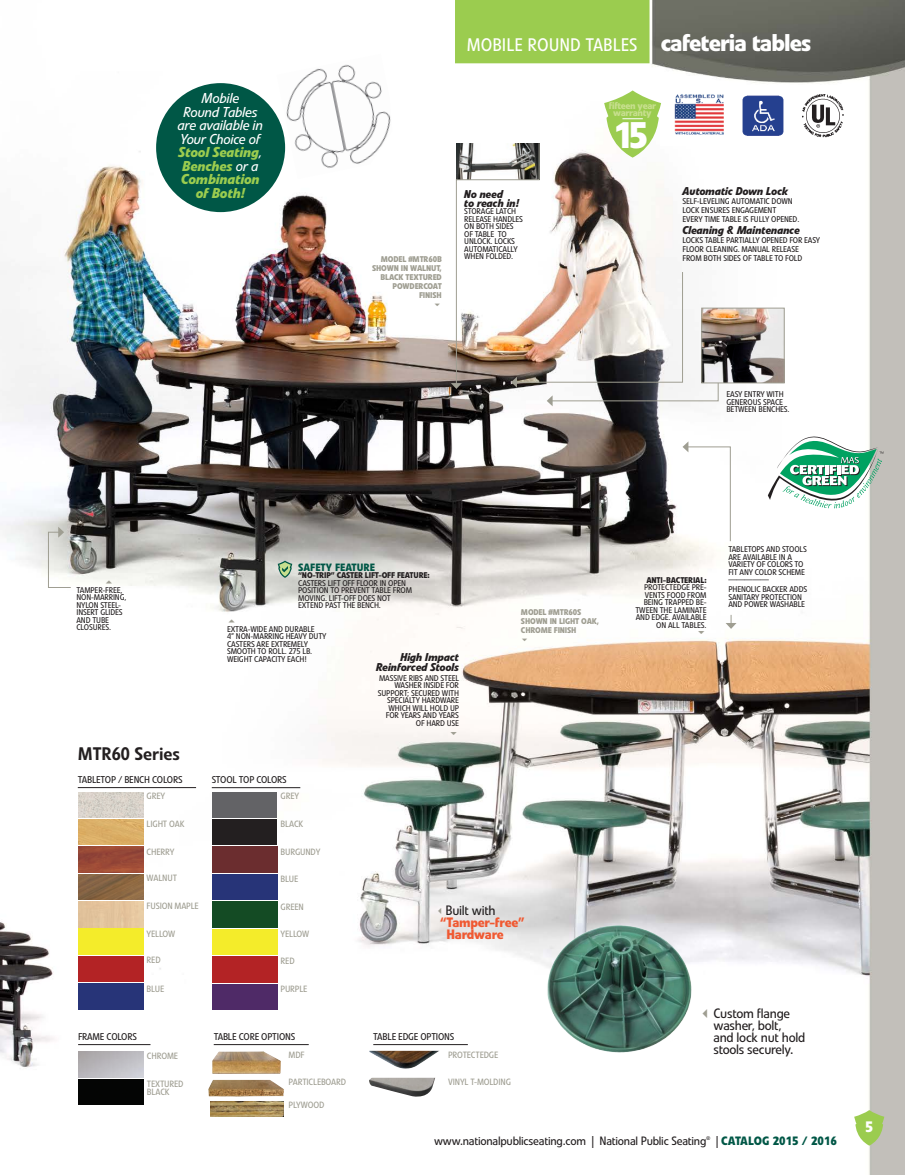
<style>
.page{position:relative;width:905px;height:1175px;background:#fff}
.page>*{position:absolute;margin:0;border:0;box-sizing:border-box;transform-origin:0 0}
.t1{font:700 36.6px "Linotype Veto";color:#fff}
.t2{font:700 24px "Linotype Veto";letter-spacing:-.04em;color:#fff}
.t3{font:18px "Linotype Veto";color:#fff}
.t4{font:500 18px "Linotype Veto";color:#231f20}
.t5{font:700 15px "Linotype Veto";color:#fff}
.t6{font:italic 14.25px/13.5px "Linotype Veto";letter-spacing:-.02em;color:#fff;text-align:center}
.t7{font:13.5px/12px "Linotype Veto";letter-spacing:-.02em;color:#231f20}
.t8{font:700 13.5px/12px "Linotype Veto";letter-spacing:-.02em;color:#f05932}
.t9{font:12px "Linotype Veto";letter-spacing:-.02em;color:#231f20}
.t10{font:700 12px "Linotype Veto";color:#005746}
.t11{font:italic 700 11.25px/9px "Linotype Veto";letter-spacing:-.02em;color:#231f20}
.t12{font:700 10.5px "Linotype Veto";color:#005746}
.t13{font:9.75px "Linotype Veto";letter-spacing:-.02em;color:#231f20}
.t14{font:700 9.75px/6.9px "Linotype Veto";letter-spacing:-.04em;color:#c7df8e;text-align:center}
.t15{font:9px/7.5px "Linotype Veto";letter-spacing:-.02em;color:#9f9e92}
.t16{font:8.25px/7.5px "Linotype Veto";letter-spacing:-.02em;color:#231f20}
.t17{font:700 8.25px/9px "Linotype Veto";letter-spacing:-.02em;color:#9f9e92;text-align:right}
.t18{font:5.25px "Linotype Veto";color:#231f20}
.s1{font-weight:700;color:#9bcc4f}
.s2{font-weight:700}
.s3{color:#9f9e92}
.s4{font-weight:400;color:#231f20}
</style>
<div class="page">
<img style="left:0;top:0;width:904px;height:1174px">
<img style="left:719px;top:310px;width:63px;height:71px">
<div style="left:701px;top:308px;width:83px;height:75px;border:1px solid #9f9e92"></div>
<img style="left:276px;top:54px;width:116px;height:125px">
<div style="left:156px;top:83px;width:129px;height:129px;background:#005746;border-radius:50%"></div>
<img style="left:537px;top:918px;width:172px;height:137px">
<svg style="left:725px;top:615px;width:11px;height:14px"></svg>
<svg style="left:682px;top:441px;width:49px;height:101px"></svg>
<svg style="left:278px;top:560px;width:14px;height:18px"></svg>
<img style="left:797px;top:91px;width:54px;height:49px">
<img style="left:743px;top:95px;width:40px;height:41px">
<img style="left:660px;top:82px;width:68px;height:63px">
<svg style="left:854px;top:1110px;width:30px;height:35px"></svg>
<div style="left:455px;top:0;width:194px;height:63px;background:#9bcc4f"></div>
<hr style="left:78px;top:1044px;width:72px;height:1px;background:#231f20">
<img style="left:79px;top:1052px;width:65px;height:25px">
<div style="left:79px;top:1079px;width:65px;height:25px;background:#040504"></div>
<svg style="left:767px;top:428px;width:116px;height:80px"></svg>
<img style="left:451px;top:90px;width:268px;height:316px">
<hr style="left:78px;top:787px;width:118px;height:1px;background:#231f20">
<img style="left:78px;top:792px;width:65px;height:25px">
<div style="left:212px;top:792px;width:65px;height:25px;background:#636366"></div>
<img style="left:78px;top:874px;width:65px;height:25px">
<div style="left:212px;top:874px;width:65px;height:26px;background:#273478"></div>
<div style="left:78px;top:956px;width:65px;height:25px;background:#b32325"></div>
<div style="left:212px;top:956px;width:65px;height:26px;background:#b32325"></div>
<img style="left:78px;top:819px;width:65px;height:53px">
<div style="left:212px;top:819px;width:65px;height:26px;background:#231f20"></div>
<img style="left:78px;top:901px;width:65px;height:26px">
<div style="left:212px;top:902px;width:65px;height:25px;background:#144b24"></div>
<div style="left:78px;top:983px;width:65px;height:26px;background:#273478"></div>
<div style="left:212px;top:984px;width:65px;height:25px;background:#4f2a67"></div>
<div style="left:212px;top:846px;width:65px;height:26px;background:#6b2d2f"></div>
<div style="left:78px;top:929px;width:65px;height:25px;background:#f4ec2a"></div>
<div style="left:212px;top:929px;width:65px;height:25px;background:#f4ec2a"></div>
<hr style="left:212px;top:787px;width:88px;height:1px;background:#231f20">
<img style="left:212px;top:1051px;width:69px;height:22px">
<img style="left:369px;top:1050px;width:70px;height:18px">
<img style="left:208px;top:1079px;width:77px;height:17px">
<img style="left:369px;top:1077px;width:66px;height:21px">
<img style="left:210px;top:1101px;width:73px;height:15px">
<hr style="left:214px;top:1044px;width:95px;height:1px;background:#231f20">
<hr style="left:373px;top:1044px;width:95px;height:1px;background:#231f20">
<svg style="left:48px;top:527px;width:23px;height:61px"></svg>
<svg style="left:522px;top:638px;width:5px;height:3px"></svg>
<svg style="left:698px;top:631px;width:6px;height:3px"></svg>
<svg style="left:451px;top:732px;width:6px;height:3px"></svg>
<svg style="left:228px;top:619px;width:7px;height:4px"></svg>
<svg style="left:106px;top:580px;width:6px;height:3px"></svg>
<p class="t6" style="left:178px;top:91px;width:87px">Mobile<br>Round Tables are available in<br>Your Choice of<br><span class="s1">Stool Seating</span>,<br><span class="s1">Benches</span> or a<br><span class="s1">Combination of Both!</span></p>
<p class="t17" style="left:372px;top:255px;width:71px">MODEL #MTR60B<br>SHOWN IN WALNUT,<br>BLACK TEXTURED</p>
<p class="t17" style="left:392px;top:282px;width:51px">POWDERCOAT<br>FINISH</p>
<p class="t3" style="left:467px;top:35px;width:172px">MOBILE ROUND TABLES</p>
<p class="t2" style="left:660px;top:28px;width:152px">cafeteria tables</p>
<p class="t14" style="left:608px;top:102px;width:49px">fifteen year warranty</p>
<p class="t11" style="left:464px;top:189px;width:56px">No need<br>to reach in!</p>
<p class="t16" style="left:464px;top:207px;width:60px">STORAGE LATCH<br>RELEASE HANDLES<br>ON BOTH SIDES<br>OF TABLE TO<br>UNLOCK. LOCKS<br>AUTOMATICALLY<br>WHEN FOLDED.</p>
<p class="t1" style="left:613px;top:112px;width:36px">15</p>
<p class="t11" style="left:682px;top:187px;width:107px">Automatic Down Lock</p>
<p class="t16" style="left:682px;top:197px;width:118px;line-height:9px">SELF-LEVELING AUTOMATIC DOWN<br>LOCK ENSURES ENGAGEMENT<br>EVERY TIME TABLE IS FULLY OPENED.</p>
<p class="t11" style="left:682px;top:226px;width:119px">Cleaning &amp; Maintenance</p>
<p class="t16" style="left:682px;top:236px;width:139px;line-height:9px">LOCKS TABLE PARTIALLY OPENED FOR EASY<br>FLOOR CLEANING. MANUAL RELEASE<br>FROM BOTH SIDES OF TABLE TO FOLD</p>
<p class="t16" style="left:726px;top:391px;width:65px">EASY ENTRY WITH<br>GENEROUS SPACE<br>BETWEEN BENCHES.</p>
<p class="t16" style="left:76px;top:586px;width:51px">TAMPER-FREE,<br>NON-MARRING,</p>
<p class="t16" style="left:76px;top:601px;width:48px">NYLON STEEL-<br>INSERT GLIDES<br>AND TUBE<br>CLOSURES.</p>
<p class="t12" style="left:298px;top:560px;width:78px">SAFETY FEATURE</p>
<p class="t16" style="left:298px;top:571px;width:133px"><span class="s2">“NO-TRIP” CASTER LIFT-OFF FEATURE:<br></span>CASTERS LIFT OFF FLOOR IN OPEN<br>POSITION TO PREVENT TABLE FROM<br>MOVING. LIFT-OFF DOES NOT<br>EXTEND PAST THE BENCH.</p>
<p class="t16" style="left:227px;top:625px;width:101px">EXTRA-WIDE AND DURABLE<br>4” NON-MARRING HEAVY DUTY<br>CASTERS ARE EXTREMELY<br>SMOOTH TO ROLL. 275 LB.<br>WEIGHT CAPACITY EACH!</p>
<p class="t11" style="left:400px;top:652px;width:60px">High Impact</p>
<p class="t11" style="left:376px;top:662px;width:84px">Reinforced Stools</p>
<p class="t16" style="left:378px;top:674px;width:83px;text-align:right">MASSIVE RIBS AND STEEL<br>WASHER INSIDE FOR<br>SUPPORT; SECURED WITH<br>SPECIALTY HARDWARE<br>WHICH WILL HOLD UP<br>FOR YEARS AND YEARS<br>OF HARD USE</p>
<p class="t4" style="left:78px;top:742px;width:104px">MTR60 Series</p>
<p class="t13" style="left:78px;top:773px;width:106px">TABLETOP / BENCH COLORS</p>
<p class="t15" style="left:147px;top:792px;width:20px">GREY</p>
<p class="t15" style="left:281px;top:792px;width:20px">GREY</p>
<p class="t13" style="left:212px;top:774px;width:76px">STOOL TOP COLORS</p>
<p class="t15" style="left:147px;top:820px;width:39px">LIGHT OAK</p>
<p class="t15" style="left:281px;top:820px;width:24px">BLACK</p>
<p class="t15" style="left:147px;top:848px;width:29px">CHERRY</p>
<p class="t15" style="left:281px;top:848px;width:41px">BURGUNDY</p>
<p class="t15" style="left:147px;top:874px;width:32px">WALNUT</p>
<p class="t15" style="left:281px;top:874px;width:19px">BLUE</p>
<p class="t17" style="left:521px;top:607px;width:80px;text-align:left">MODEL #MTR60S<br>SHOWN IN LIGHT OAK,<br>CHROME FINISH</p>
<p class="t15" style="left:147px;top:902px;width:54px">FUSION MAPLE</p>
<p class="t15" style="left:281px;top:903px;width:25px">GREEN</p>
<p class="t15" style="left:147px;top:930px;width:30px">YELLOW</p>
<p class="t15" style="left:281px;top:930px;width:30px">YELLOW</p>
<p class="t15" style="left:147px;top:956px;width:16px">RED</p>
<p class="t15" style="left:281px;top:957px;width:16px">RED</p>
<p class="t15" style="left:147px;top:984px;width:19px">BLUE</p>
<p class="t15" style="left:281px;top:985px;width:28px">PURPLE</p>
<p class="t7" style="left:436px;top:904px;width:61px"><span class="s3">✓</span>Built with</p>
<p class="t8" style="left:446px;top:916px;width:79px;text-indent:-6px">“Tamper-free”<br>Hardware</p>
<p class="t13" style="left:78px;top:1030px;width:60px">FRAME COLORS</p>
<p class="t15" style="left:147px;top:1052px;width:33px">CHROME</p>
<p class="t15" style="left:147px;top:1080px;width:38px">TEXTURED<br>BLACK</p>
<p class="t13" style="left:214px;top:1030px;width:83px">TABLE CORE OPTIONS</p>
<p class="t13" style="left:373px;top:1030px;width:83px">TABLE EDGE OPTIONS</p>
<p class="t15" style="left:289px;top:1051px;width:17px">MDF</p>
<p class="t15" style="left:448px;top:1051px;width:52px">PROTECTEDGE</p>
<p class="t15" style="left:289px;top:1077px;width:59px">PARTICLEBOARD</p>
<p class="t15" style="left:448px;top:1077px;width:64px">VINYL T-MOLDING</p>
<p class="t15" style="left:289px;top:1101px;width:37px">PLYWOOD</p>
<p class="t16" style="left:635px;top:576px;width:73px;text-align:right"><span class="s2">ANTI-BACTERIAL:<br></span>PROTECTEDGE PRE-<br>VENTS FOOD FROM<br>BEING TRAPPED BE-<br>TWEEN THE LAMINATE<br>AND EDGE. AVAILABLE<br>ON ALL TABLES.</p>
<p class="t16" style="left:728px;top:545px;width:80px">TABLETOPS AND STOOLS<br>ARE AVAILABLE IN A<br>VARIETY OF COLORS TO<br>FIT ANY COLOR SCHEME —————</p>
<p class="t16" style="left:728px;top:586px;width:80px">PHENOLIC BACKER ADDS<br>SANITARY PROTECTION<br>AND POWER WASHABLE</p>
<p class="t7" style="left:713px;top:1007px;width:93px;text-indent:-14px"><span class="s3">✓</span>Custom flange washer, bolt, and lock nut hold stools securely.</p>
<p class="t9" style="left:434px;top:1133px;width:274px">www.nationalpublicseating.com | National Public Seating</p>
<p class="t18" style="left:706px;top:1135px;width:6px">®</p>
<p class="t10" style="left:716px;top:1132px;width:123px"><span class="s4">|</span> CATALOG 2015 / 2016</p>
<p class="t5" style="left:865px;top:1117px;width:10px">5</p>
</div>
